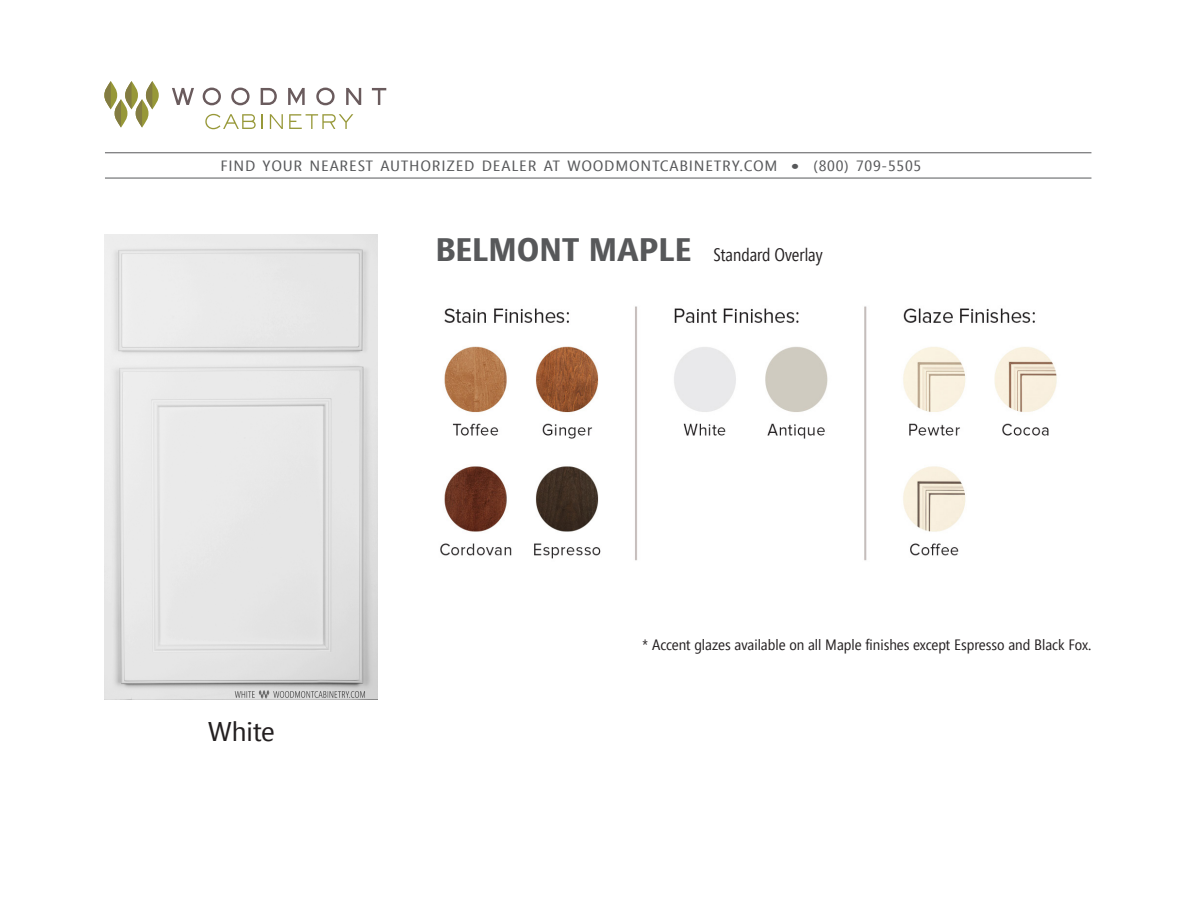
<style>
.page{position:relative;width:1188px;height:918px;background:#fff}
.page>*{position:absolute;margin:0;border:0;box-sizing:border-box;transform-origin:0 0}
.t1{font:27px "Segoe Condensed";color:#231f20;scale:1.2 1}
.t2{font:18px "Segoe Condensed";color:#231f20}
.t3{font:15px "Segoe Condensed";color:#231f20;scale:1.1 1}
.t4{font:14.85px "Segoe Condensed";letter-spacing:.04em;color:#57585a;scale:1.22 1}
.s1{font-size:20.25px}
.s2{font-weight:700;font-size:32.4px;color:#57585a}
</style>
<div class="page">
<svg style="left:172px;top:88px;width:22px;height:17px"></svg>
<svg style="left:203px;top:88px;width:18px;height:17px"></svg>
<svg style="left:231px;top:88px;width:19px;height:17px"></svg>
<svg style="left:261px;top:88px;width:16px;height:17px"></svg>
<svg style="left:288px;top:88px;width:17px;height:17px"></svg>
<svg style="left:316px;top:88px;width:19px;height:17px"></svg>
<svg style="left:346px;top:88px;width:15px;height:17px"></svg>
<svg style="left:372px;top:88px;width:14px;height:17px"></svg>
<svg style="left:205px;top:114px;width:51px;height:15px"></svg>
<svg style="left:262px;top:114px;width:1px;height:15px"></svg>
<svg style="left:270px;top:114px;width:13px;height:15px"></svg>
<svg style="left:289px;top:114px;width:64px;height:15px"></svg>
<svg style="left:146px;top:81px;width:13px;height:28px"></svg>
<svg style="left:104px;top:81px;width:48px;height:47px"></svg>
<hr style="left:105px;top:152px;width:986px;height:1px;background:#57585a">
<hr style="left:105px;top:178px;width:986px;height:1px;background:#57585a">
<img style="left:440px;top:306px;width:617px;height:255px">
<img style="left:105px;top:234px;width:273px;height:465px">
<p class="t4" style="left:220px;top:157px;width:576px">FIND YOUR NEAREST AUTHORIZED DEALER AT WOODMONTCABINETRY.COM <span class="s1">•</span> (800) 709-5505</p>
<p class="t2" style="left:435px;top:244px;width:389px"><span class="s2">BELMONT MAPLE</span> Standard Overlay</p>
<p class="t1" style="left:208px;top:715px;width:57px">White</p>
<p class="t3" style="left:642px;top:636px;width:410px">* Accent glazes available on all Maple finishes except Espresso and Black Fox.</p>
</div>
